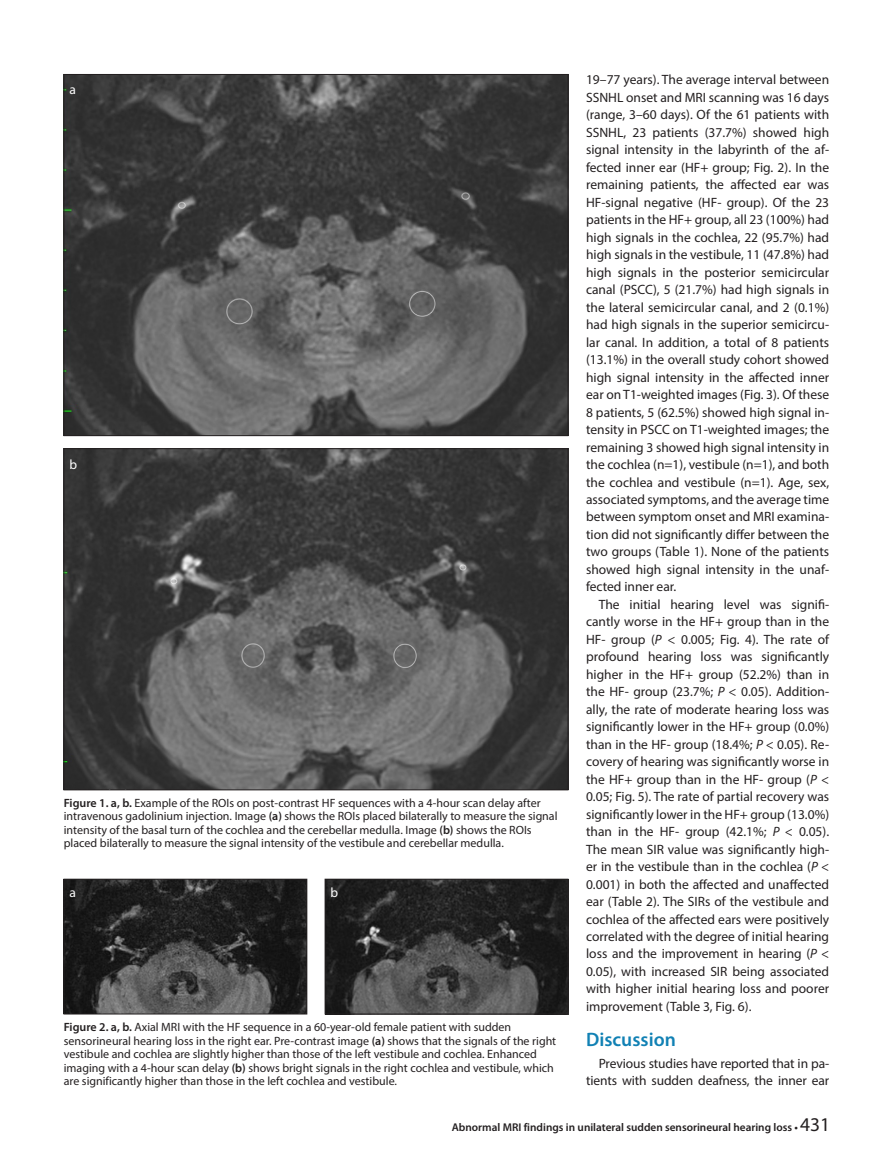
<style>
.page{position:relative;width:893px;height:1170px;background:#fff}
.page>*{position:absolute;margin:0;border:0;box-sizing:border-box;transform-origin:0 0}
.t1{font:600 19.5px "Myriad Pro";color:#1181b4}
.t2{font:13.5px/17.4px "Myriad Pro";color:#231f20;text-align:justify}
.t3{font:13.5px "Myriad Pro";color:#fff}
.t4{font:12px/13.5px "Myriad Pro";color:#231f20}
.t5{font:600 11.25px "Myriad Pro";color:#231f20}
.s1{font-style:italic}
.s2{font-weight:400;font-size:19.5px}
.s3{font-weight:600}
</style>
<div class="page">
<img style="left:66px;top:76px;width:500px;height:358px">
<img style="left:66px;top:450px;width:500px;height:338px">
<img style="left:66px;top:881px;width:239px;height:131px">
<div style="left:64px;top:879px;width:243px;height:135px;border:1px solid #231f20"></div>
<img style="left:327px;top:881px;width:239px;height:131px">
<div style="left:325px;top:879px;width:243px;height:135px;border:1px solid #231f20"></div>
<p class="t2" style="left:586px;top:71px;width:245px">19–77 years). The average interval between SSNHL onset and MRI scanning was 16 days (range, 3–60 days). Of the 61 patients with SSNHL, 23 patients (37.7%) showed high signal intensity in the labyrinth of the af&shy;fected inner ear (HF+ group; Fig. 2). In the remaining patients, the affected ear was HF-signal negative (HF- group). Of the 23 patients in the HF+ group, all 23 (100%) had high signals in the cochlea, 22 (95.7%) had high signals in the vestibule, 11 (47.8%) had high signals in the posterior semicircular canal (PSCC), 5 (21.7%) had high signals in the lateral semicircular canal, and 2 (0.1%) had high signals in the superior semicircu&shy;lar canal. In addition, a total of 8 patients (13.1%) in the overall study cohort showed high signal intensity in the affected inner ear on T1-weighted images (Fig. 3). Of these 8 patients, 5 (62.5%) showed high signal in&shy;tensity in PSCC on T1-weighted images; the remaining 3 showed high signal intensity in the cochlea (n=1), vestibule (n=1), and both the cochlea and vestibule (n=1). Age, sex, associated symptoms, and the average time between symptom onset and MRI examina&shy;tion did not significantly differ between the two groups (Table 1). None of the patients showed high signal intensity in the unaf&shy;fected inner ear.</p>
<p class="t2" style="left:586px;top:595px;width:245px;text-indent:13px">The initial hearing level was signifi&shy;cantly worse in the HF+ group than in the HF- group (<span class="s1">P</span> &lt; 0.005; Fig. 4). The rate of profound hearing loss was significantly higher in the HF+ group (52.2%) than in the HF- group (23.7%; <span class="s1">P</span> &lt; 0.05). Addition&shy;ally, the rate of moderate hearing loss was significantly lower in the HF+ group (0.0%) than in the HF- group (18.4%; <span class="s1">P</span> &lt; 0.05). Re&shy;covery of hearing was significantly worse in the HF+ group than in the HF- group (<span class="s1">P</span> &lt; 0.05; Fig. 5). The rate of partial recovery was significantly lower in the HF+ group (13.0%) than in the HF- group (42.1%; <span class="s1">P</span> &lt; 0.05).<br>The mean SIR value was significantly high&shy;er in the vestibule than in the cochlea (<span class="s1">P</span> &lt; 0.001) in both the affected and unaffected ear (Table 2). The SIRs of the vestibule and cochlea of the affected ears were positively correlated with the degree of initial hearing loss and the improvement in hearing (<span class="s1">P</span> &lt; 0.05), with increased SIR being associated with higher initial hearing loss and poorer improvement (Table 3, Fig. 6).</p>
<p class="t1" style="left:586px;top:1026px;width:91px">Discussion</p>
<p class="t2" style="left:586px;top:1054px;width:245px;text-align:right">Previous studies have reported that in pa&shy;tients with sudden deafness, the inner ear</p>
<p class="t5" style="left:452px;top:1120px;width:380px">Abnormal MRI findings in unilateral sudden sensorineural hearing loss • <span class="s2">431</span></p>
<p class="t3" style="left:70px;top:81px;width:8px">a</p>
<p class="t3" style="left:70px;top:456px;width:9px">b</p>
<p class="t4" style="left:64px;top:795px;width:495px"><span class="s3">Figure 1. a, b.</span> Example of the ROIs on post-contrast HF sequences with a 4-hour scan delay after intravenous gadolinium injection. Image <span class="s3">(a)</span> shows the ROIs placed bilaterally to measure the signal intensity of the basal turn of the cochlea and the cerebellar medulla. Image <span class="s3">(b)</span> shows the ROIs placed bilaterally to measure the signal intensity of the vestibule and cerebellar medulla.</p>
<p class="t3" style="left:70px;top:883px;width:8px">a</p>
<p class="t3" style="left:330px;top:883px;width:9px">b</p>
<p class="t4" style="left:64px;top:1019px;width:494px"><span class="s3">Figure 2. a, b.</span> Axial MRI with the HF sequence in a 60-year-old female patient with sudden sensorineural hearing loss in the right ear. Pre-contrast image <span class="s3">(a)</span> shows that the signals of the right vestibule and cochlea are slightly higher than those of the left vestibule and cochlea. Enhanced imaging with a 4-hour scan delay <span class="s3">(b)</span> shows bright signals in the right cochlea and vestibule, which are significantly higher than those in the left cochlea and vestibule.</p>
</div>
